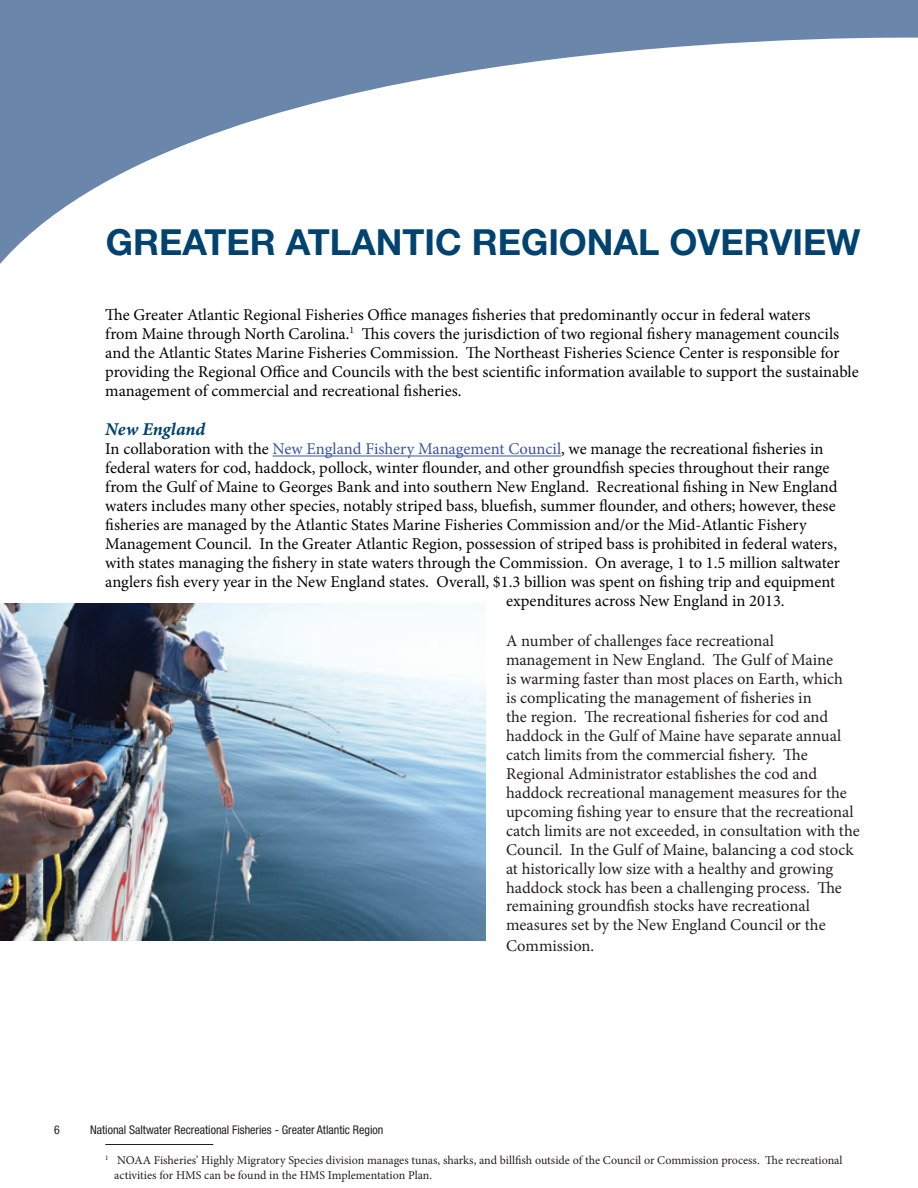
<style>
.page{position:relative;width:918px;height:1188px;background:#fff}
.page>*{position:absolute;margin:0;border:0;box-sizing:border-box;transform-origin:0 0}
.t1{font:700 36px "Helvetica Neue LT Std";color:#004270}
.t2{font:18px "Minion Pro Bold It Capt";letter-spacing:-.005em;color:#004270}
.t3{font:16.5px/19px "Minion Pro";color:#040503}
.t4{font:16.5px/18.9px "Minion Pro";color:#231f20}
.t5{font:12px/15px "Minion Pro";color:#231f20}
.t6{font:condensed 12px "Helvetica Neue LT Std";color:#231f20}
.s1{color:#3853a3}
</style>
<div class="page">
<hr style="left:273px;top:456px;width:288px;height:1px;background:#3853a3">
<hr style="left:105px;top:1144px;width:108px;height:1px;background:#231f20">
<img style="left:0;top:603px;width:486px;height:337px">
<svg style="left:0;top:0;width:918px;height:264px"></svg>
<h1 class="t1" style="left:106px;top:220px;width:756px">GREATER ATLANTIC REGIONAL OVERVIEW</h1>
<p class="t3" style="left:105px;top:305px;width:755px">The Greater Atlantic Regional Fisheries Office manages fisheries that predominantly occur in federal waters<br>from Maine through North Carolina.<sup>1</sup> This covers the jurisdiction of two regional fishery management councils and the Atlantic States Marine Fisheries Commission. The Northeast Fisheries Science Center is responsible for providing the Regional Office and Councils with the best scientific information available to support the sustainable management of commercial and recreational fisheries.</p>
<p class="t2" style="left:105px;top:417px;width:102px">New England</p>
<p class="t3" style="left:105px;top:440px;width:720px">In collaboration with the <span class="s1">New England Fishery Management Council</span>, we manage the recreational fisheries in</p>
<p class="t3" style="left:105px;top:459px;width:726px">federal waters for cod, haddock, pollock, winter flounder, and other groundfish species throughout their range</p>
<p class="t3" style="left:105px;top:478px;width:734px">from the Gulf of Maine to Georges Bank and into southern New England. Recreational fishing in New England</p>
<p class="t3" style="left:105px;top:497px;width:732px">waters includes many other species, notably striped bass, bluefish, summer flounder, and others; however, these</p>
<p class="t3" style="left:105px;top:516px;width:703px">fisheries are managed by the Atlantic States Marine Fisheries Commission and/or the Mid-Atlantic Fishery</p>
<p class="t3" style="left:105px;top:535px;width:733px">Management Council. In the Greater Atlantic Region, possession of striped bass is prohibited in federal waters,</p>
<p class="t3" style="left:105px;top:553px;width:736px">with states managing the fishery in state waters through the Commission. On average, 1 to 1.5 million saltwater</p>
<p class="t3" style="left:105px;top:572px;width:731px">anglers fish every year in the New England states. Overall, $1.3 billion was spent on fishing trip and equipment</p>
<p class="t3" style="left:506px;top:591px;width:280px">expenditures across New England in 2013.</p>
<p class="t4" style="left:506px;top:631px;width:355px">A number of challenges face recreational management in New England. The Gulf of Maine<br>is warming faster than most places on Earth, which<br>is complicating the management of fisheries in<br>the region. The recreational fisheries for cod and haddock in the Gulf of Maine have separate annual catch limits from the commercial fishery. The Regional Administrator establishes the cod and haddock recreational management measures for the upcoming fishing year to ensure that the recreational catch limits are not exceeded, in consultation with the Council. In the Gulf of Maine, balancing a cod stock at historically low size with a healthy and growing haddock stock has been a challenging process. The remaining groundfish stocks have recreational measures set by the New England Council or the</p>
<p class="t4" style="left:506px;top:937px;width:90px">Commission.</p>
<p class="t6" style="left:54px;top:1123px;width:7px">6</p>
<p class="t6" style="left:90px;top:1123px;width:295px">National Saltwater Recreational Fisheries - Greater Atlantic Region</p>
<p class="t5" style="left:114px;top:1153px;width:730px;text-indent:-9px"><sup>1</sup> NOAA Fisheries’ Highly Migratory Species division manages tunas, sharks, and billfish outside of the Council or Commission process. The recreational activities for HMS can be found in the HMS Implementation Plan.</p>
</div>
